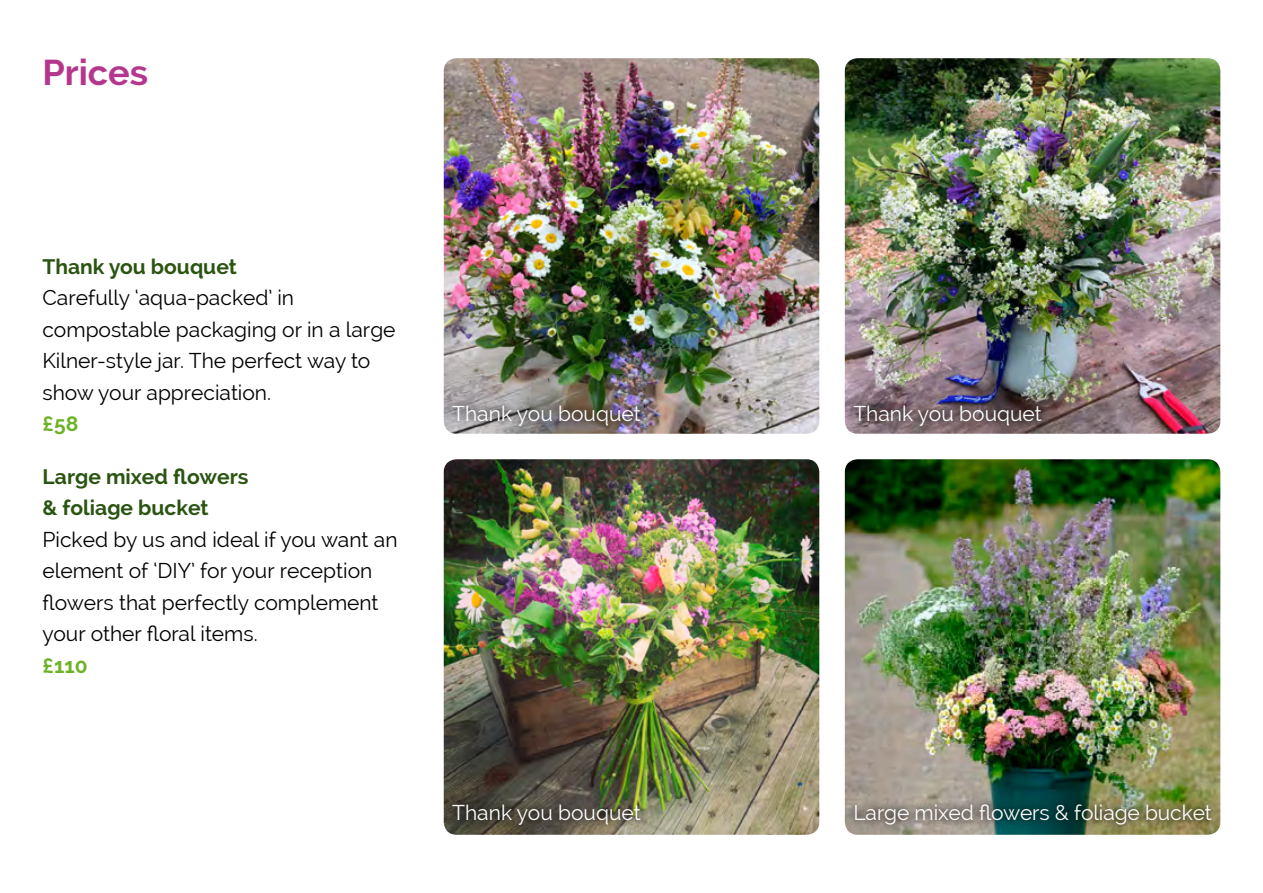
<style>
.page{position:relative;width:1263px;height:893px;background:#fff}
.page>*{position:absolute;margin:0;border:0;box-sizing:border-box;transform-origin:0 0}
.t1{font:700 36px "Raleway";color:#b5378d}
.t2{font:21px/31.5px "Raleway";color:#000}
.t3{font:21px "Raleway";color:#fff}
.t4{font:700 21px/31.5px "Raleway";color:#2a5411}
.t5{font:700 21px "Raleway";color:#6db328}
</style>
<div class="page">
<img style="left:845px;top:459px;width:375px;height:376px">
<img style="left:444px;top:58px;width:375px;height:376px">
<img style="left:444px;top:459px;width:375px;height:376px">
<img style="left:845px;top:58px;width:375px;height:376px">
<img style="left:845px;top:795px;width:376px;height:38px">
<img style="left:443px;top:396px;width:207px;height:38px">
<img style="left:443px;top:795px;width:207px;height:38px">
<img style="left:844px;top:396px;width:207px;height:38px">
<h1 class="t1" style="left:43px;top:51px;width:107px">Prices</h1>
<p class="t4" style="left:43px;top:250px;width:196px">Thank you bouquet</p>
<p class="t2" style="left:43px;top:282px;width:355px">Carefully ‘aqua-packed’ in compostable packaging or in a large<br>Kilner-style jar. The perfect way to show your appreciation.</p>
<p class="t5" style="left:43px;top:412px;width:37px">£58</p>
<p class="t4" style="left:43px;top:460px;width:207px">Large mixed flowers &amp; foliage bucket</p>
<p class="t2" style="left:43px;top:523px;width:356px">Picked by us and ideal if you want an element of ‘DIY’ for your reception flowers that perfectly complement your other floral items.</p>
<p class="t5" style="left:43px;top:653px;width:47px">£110</p>
<p class="t3" style="left:452px;top:401px;width:190px">Thank you bouquet</p>
<p class="t3" style="left:452px;top:800px;width:190px">Thank you bouquet</p>
<p class="t3" style="left:853px;top:401px;width:190px">Thank you bouquet</p>
<p class="t3" style="left:853px;top:800px;width:360px">Large mixed flowers &amp; foliage bucket</p>
</div>
